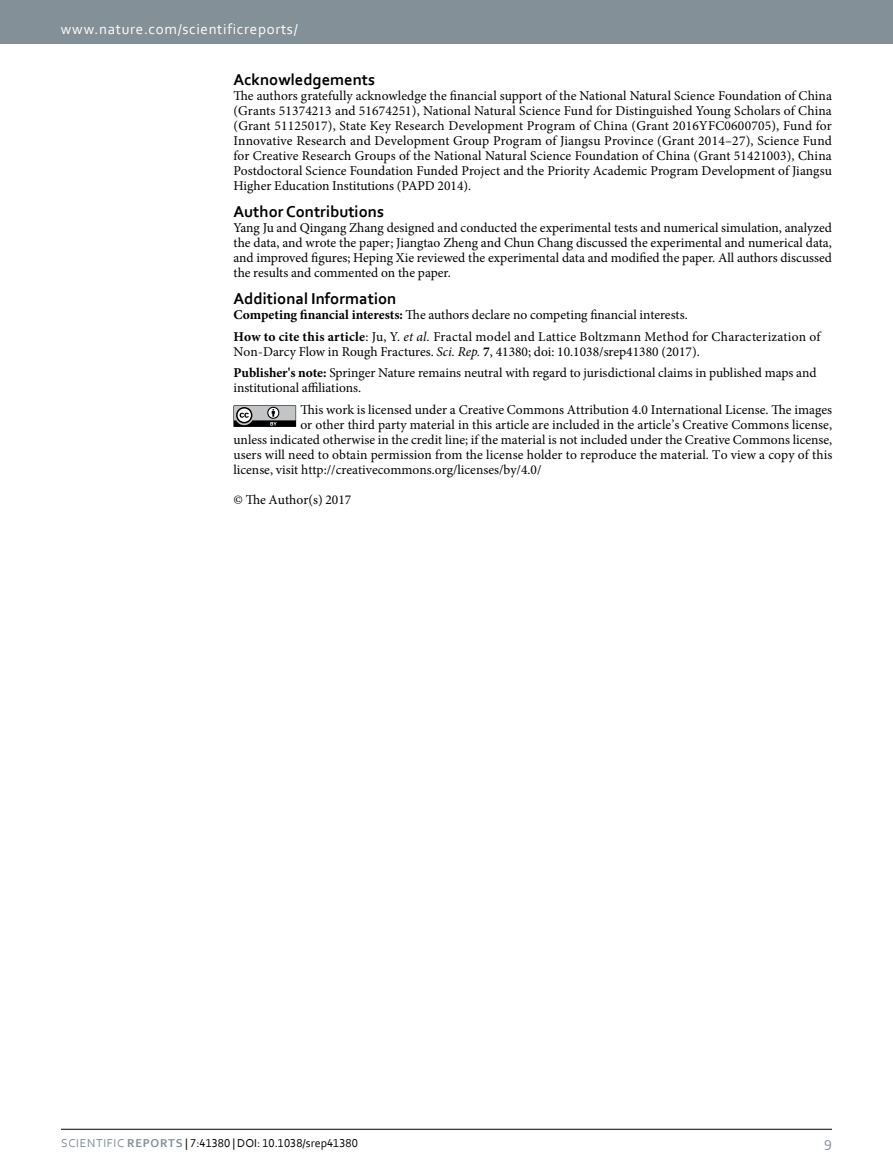
<style>
.page{position:relative;width:893px;height:1174px;background:#fff}
.page>*{position:absolute;margin:0;border:0;box-sizing:border-box;transform-origin:0 0}
.t1{font:700 16.5px "Corbel";color:#000}
.t2{font:15px "Corbel";letter-spacing:.045em;color:#fff}
.t3{font:15px "Corbel";color:#839097}
.t4{font:13.5px/15px "Minion Pro";color:#000;text-align:justify}
.t5{font:12px "Corbel";color:#000}
.s1{font-weight:700}
.s2{font-style:italic}
.s3{color:#839097}
.s4{font-weight:700;color:#839097}
</style>
<div class="page">
<div style="left:0;top:0;width:893px;height:43px;background:#839097"></div>
<hr style="left:61px;top:1129px;width:771px;height:1px;background:#000">
<svg style="left:233px;top:405px;width:63px;height:22px"></svg>
<p class="t2" style="left:61px;top:19px;width:238px">www.nature.com/scientificreports/</p>
<p class="t1" style="left:233px;top:69px;width:143px">Acknowledgements</p>
<p class="t4" style="left:233px;top:88px;width:600px">The authors gratefully acknowledge the financial support of the National Natural Science Foundation of China (Grants 51374213 and 51674251), National Natural Science Fund for Distinguished Young Scholars of China (Grant 51125017), State Key Research Development Program of China (Grant 2016YFC0600705), Fund for Innovative Research and Development Group Program of Jiangsu Province (Grant 2014–27), Science Fund for Creative Research Groups of the National Natural Science Foundation of China (Grant 51421003), China Postdoctoral Science Foundation Funded Project and the Priority Academic Program Development of Jiangsu Higher Education Institutions (PAPD 2014).</p>
<p class="t1" style="left:233px;top:201px;width:152px">Author Contributions</p>
<p class="t4" style="left:233px;top:220px;width:600px">Yang Ju and Qingang Zhang designed and conducted the experimental tests and numerical simulation, analyzed the data, and wrote the paper; Jiangtao Zheng and Chun Chang discussed the experimental and numerical data, and improved figures; Heping Xie reviewed the experimental data and modified the paper. All authors discussed the results and commented on the paper.</p>
<p class="t1" style="left:233px;top:288px;width:164px">Additional Information</p>
<p class="t4" style="left:233px;top:304px;width:588px;line-height:21.8px"><span class="s1">Competing financial interests:</span> The authors declare no competing financial interests.<br><span class="s1">How to cite this article</span>: Ju, Y. <span class="s2">et al.</span> Fractal model and Lattice Boltzmann Method for Characterization of</p>
<p class="t4" style="left:233px;top:340px;width:584px;line-height:21.8px">Non-Darcy Flow in Rough Fractures. <span class="s2">Sci. Rep.</span> <span class="s1">7</span>, 41380; doi: 10.1038/srep41380 (2017).<br><span class="s1">Publisher's note:</span> Springer Nature remains neutral with regard to jurisdictional claims in published maps and</p>
<p class="t4" style="left:300px;top:377px;width:533px;line-height:21.8px;text-indent:-67px">institutional affiliations.<br>This work is licensed under a Creative Commons Attribution 4.0 International License. The images</p>
<p class="t4" style="left:233px;top:417px;width:600px;text-indent:67px">or other third party material in this article are included in the article’s Creative Commons license, unless indicated otherwise in the credit line; if the material is not included under the Creative Commons license, users will need to obtain permission from the license holder to reproduce the material. To view a copy of this license, visit http://creativecommons.org/licenses/by/4.0/</p>
<p class="t4" style="left:233px;top:492px;width:119px">© The Author(s) 2017</p>
<p class="t5" style="left:61px;top:1135px;width:298px"><span class="s3">Scientific</span> <span class="s4">Reports</span> | 7:41380 | DOI: 10.1038/srep41380</p>
<p class="t3" style="left:824px;top:1132px;width:9px">9</p>
</div>
